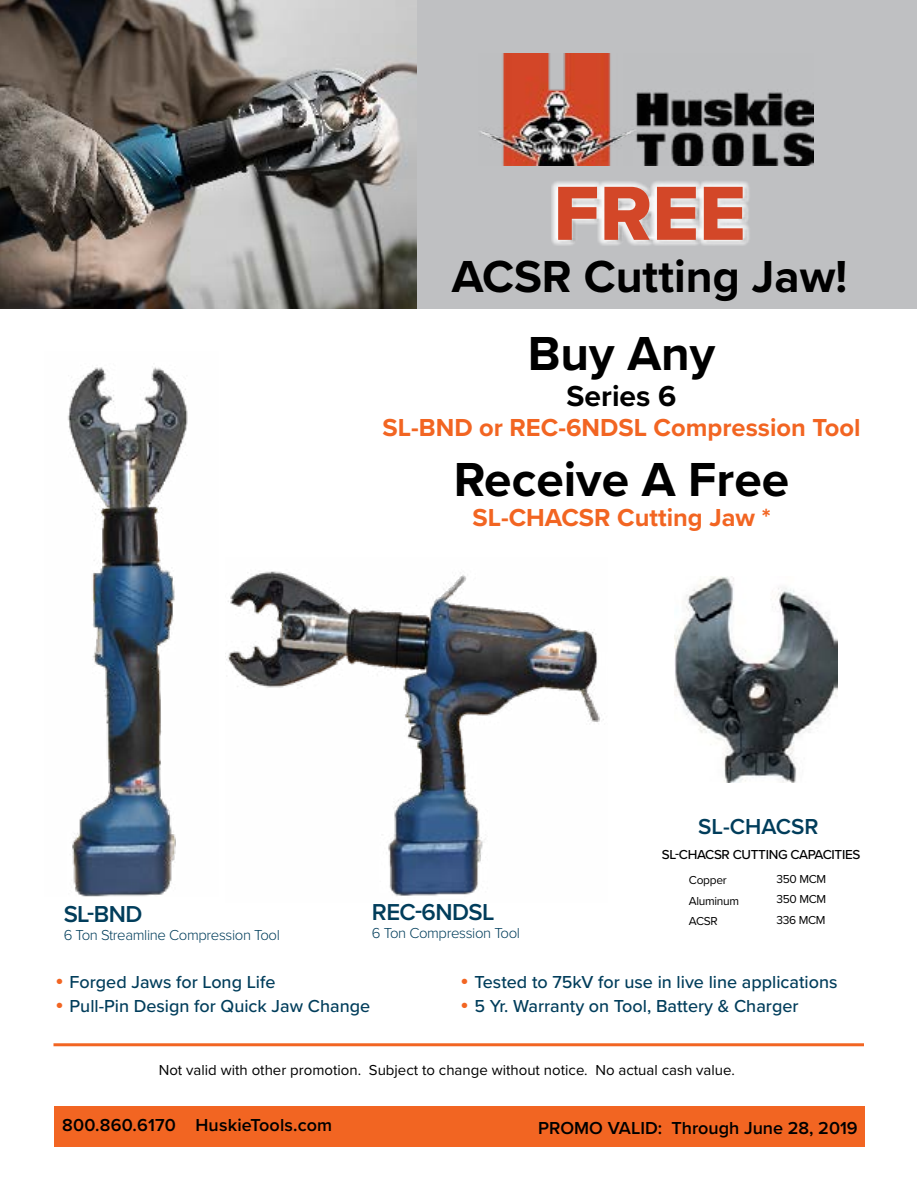
<style>
.page{position:relative;width:918px;height:1188px;background:#fff}
.page>*{position:absolute;margin:0;border:0;box-sizing:border-box;transform-origin:0 0}
.t1{font:79.5px "Proxima Nova Extrabld";color:#d34728}
.t2{font:700 49.5px "Proxima Nova";color:#000}
.t3{font:700 46.5px "Proxima Nova";color:#000}
.t4{font:700 30px "Proxima Nova";color:#000}
.t5{font:700 25.5px "Proxima Nova";color:#f26522}
.t6{font:600 23.85px "Proxima Nova";letter-spacing:-.025em;color:#013d5b}
.t7{font:600 22.5px "Proxima Nova";color:#013d5b}
.t8{font:500 18px "Proxima Nova";color:#013d5b}
.t9{font:600 18px "Proxima Nova";color:#000}
.t10{font:15px "Proxima Nova";color:#000}
.t11{font:300 15px "Proxima Nova";letter-spacing:-.025em;color:#013d5b}
.t12{font:500 13.5px "Proxima Nova";letter-spacing:-.025em;color:#000}
.t13{font:12px/20.2px "Proxima Nova";letter-spacing:-.025em;color:#000}
.s1{font-family:"Century Gothic";font-weight:400;color:#f26522}
</style>
<div class="page">
<img style="left:68px;top:367px;width:120px;height:529px">
<div style="left:0;top:0;width:916px;height:309px;background:#bfc0c2"></div>
<div style="left:551px;top:180px;width:200px;height:66px;background:#fff;opacity:.92"></div>
<div style="left:54px;top:1106px;width:811px;height:41px;background:#f26522"></div>
<hr style="left:53px;top:1043px;width:811px;height:3px;background:#f26522">
<img style="left:480px;top:54px;width:334px;height:111px">
<img style="left:226px;top:571px;width:378px;height:325px">
<img style="left:674px;top:577px;width:164px;height:205px">
<img style="left:0;top:0;width:417px;height:309px">
<h1 class="t1" style="left:553px;top:154px;width:194px">FREE</h1>
<h3 class="t3" style="left:452px;top:241px;width:397px">ACSR Cutting Jaw!</h3>
<h2 class="t2" style="left:528px;top:316px;width:189px">Buy Any</h2>
<h3 class="t4" style="left:567px;top:373px;width:111px">Series 6</h3>
<h3 class="t5" style="left:383px;top:409px;width:479px">SL-BND or REC-6NDSL Compression Tool</h3>
<h2 class="t2" style="left:454px;top:442px;width:337px">Receive A Free</h2>
<h3 class="t5" style="left:472px;top:499px;width:300px">SL-CHACSR Cutting Jaw *</h3>
<h3 class="t6" style="left:64px;top:896px;width:80px">SL-BND</h3>
<p class="t11" style="left:64px;top:924px;width:218px">6 Ton Streamline Compression Tool</p>
<h3 class="t6" style="left:372px;top:894px;width:124px">REC-6NDSL</h3>
<p class="t11" style="left:372px;top:921px;width:150px">6 Ton Compression Tool</p>
<p class="t7" style="left:698px;top:809px;width:122px">SL-CHACSR</p>
<p class="t12" style="left:662px;top:844px;width:200px">SL-CHACSR CUTTING CAPACITIES</p>
<p class="t13" style="left:689px;top:870px;width:52px">Copper<br>Aluminum<br>ACSR</p>
<p class="t13" style="left:776px;top:869px;width:51px;text-align:justify">350 MCM 350 MCM 336 MCM</p>
<p class="t8" style="left:54px;top:969px;width:223px"><span class="s1">•</span> Forged Jaws for Long Life</p>
<p class="t8" style="left:54px;top:992px;width:318px"><span class="s1">•</span> Pull-Pin Design for Quick Jaw Change</p>
<p class="t8" style="left:459px;top:969px;width:380px"><span class="s1">•</span> Tested to 75kV for use in live line applications</p>
<p class="t8" style="left:459px;top:992px;width:341px"><span class="s1">•</span> 5 Yr. Warranty on Tool, Battery &amp; Charger</p>
<p class="t10" style="left:159px;top:1058px;width:578px">Not valid with other promotion. Subject to change without notice. No actual cash value.</p>
<p class="t9" style="left:62px;top:1112px;width:272px">800.860.6170 HuskieTools.com</p>
<p class="t9" style="left:538px;top:1115px;width:321px">PROMO VALID: Through June 28, 2019</p>
</div>
